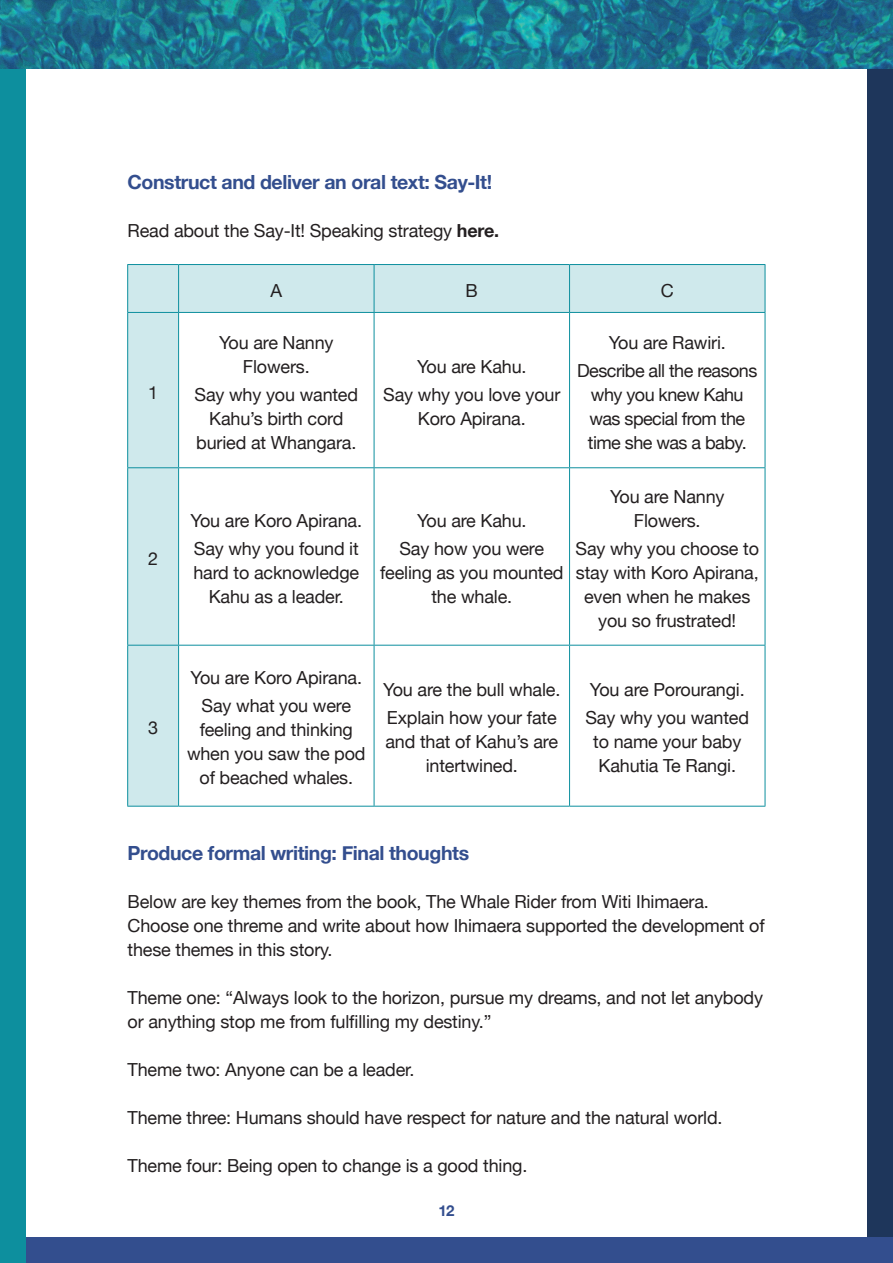
<style>
.page{position:relative;width:893px;height:1263px;background:#fff}
.page>*{position:absolute;margin:0;border:0;box-sizing:border-box;transform-origin:0 0}
.Heading_2{font:700 19.5px "Helvetica Neue";letter-spacing:-.02em;color:#334e8e}
.Body_text{font:18px/24px "Helvetica Neue";letter-spacing:-.01em;color:#231f20;text-align:center}
.Body_text-2{font:18px/24px "Helvetica Neue";letter-spacing:-.03em;color:#231f20;text-align:center}
.Bullets{font:18px "Helvetica Neue";color:#231f20}
.t1{font:700 15px "Helvetica Neue";color:#334e8e}
.s1{font-weight:700}
</style>
<div class="page">
<div style="left:867px;top:0;width:26px;height:1263px;background:#1e365b"></div>
<div style="left:0;top:1237px;width:893px;height:26px;background:#334e8e"></div>
<div style="left:0;top:0;width:26px;height:1263px;background:#0d8f9e"></div>
<img style="left:0;top:0;width:893px;height:68px">
<svg style="left:128px;top:265px;width:637px;height:541px"></svg>
<hr style="left:127px;top:264px;width:52px;height:1px;background:#0d8f9e">
<hr style="left:127px;top:265px;width:1px;height:47px;background:#0d8f9e">
<hr style="left:179px;top:264px;width:195px;height:1px;background:#0d8f9e">
<hr style="left:178px;top:265px;width:1px;height:47px;background:#0d8f9e">
<hr style="left:374px;top:264px;width:196px;height:1px;background:#0d8f9e">
<hr style="left:374px;top:265px;width:1px;height:47px;background:#0d8f9e">
<hr style="left:570px;top:264px;width:195px;height:1px;background:#0d8f9e">
<hr style="left:569px;top:265px;width:1px;height:47px;background:#0d8f9e">
<hr style="left:765px;top:265px;width:1px;height:47px;background:#0d8f9e">
<hr style="left:127px;top:312px;width:52px;height:1px;background:#0d8f9e">
<hr style="left:127px;top:313px;width:1px;height:154px;background:#0d8f9e">
<hr style="left:179px;top:312px;width:195px;height:1px;background:#0d8f9e">
<hr style="left:178px;top:313px;width:1px;height:154px;background:#0d8f9e">
<hr style="left:374px;top:312px;width:196px;height:1px;background:#0d8f9e">
<hr style="left:374px;top:313px;width:1px;height:154px;background:#0d8f9e">
<hr style="left:570px;top:312px;width:195px;height:1px;background:#0d8f9e">
<hr style="left:569px;top:313px;width:1px;height:154px;background:#0d8f9e">
<hr style="left:765px;top:313px;width:1px;height:154px;background:#0d8f9e">
<hr style="left:127px;top:467px;width:52px;height:1px;background:#0d8f9e">
<hr style="left:127px;top:468px;width:1px;height:177px;background:#0d8f9e">
<hr style="left:179px;top:467px;width:195px;height:1px;background:#0d8f9e">
<hr style="left:178px;top:468px;width:1px;height:177px;background:#0d8f9e">
<hr style="left:374px;top:467px;width:196px;height:1px;background:#0d8f9e">
<hr style="left:374px;top:468px;width:1px;height:177px;background:#0d8f9e">
<hr style="left:570px;top:467px;width:195px;height:1px;background:#0d8f9e">
<hr style="left:569px;top:468px;width:1px;height:177px;background:#0d8f9e">
<hr style="left:765px;top:468px;width:1px;height:177px;background:#0d8f9e">
<hr style="left:127px;top:645px;width:52px;height:1px;background:#0d8f9e">
<hr style="left:127px;top:645px;width:1px;height:161px;background:#0d8f9e">
<hr style="left:179px;top:645px;width:195px;height:1px;background:#0d8f9e">
<hr style="left:178px;top:645px;width:1px;height:161px;background:#0d8f9e">
<hr style="left:374px;top:645px;width:196px;height:1px;background:#0d8f9e">
<hr style="left:374px;top:645px;width:1px;height:161px;background:#0d8f9e">
<hr style="left:570px;top:645px;width:195px;height:1px;background:#0d8f9e">
<hr style="left:569px;top:645px;width:1px;height:161px;background:#0d8f9e">
<hr style="left:765px;top:645px;width:1px;height:161px;background:#0d8f9e">
<hr style="left:127px;top:806px;width:52px;height:1px;background:#0d8f9e">
<hr style="left:179px;top:806px;width:195px;height:1px;background:#0d8f9e">
<hr style="left:374px;top:806px;width:196px;height:1px;background:#0d8f9e">
<hr style="left:570px;top:806px;width:195px;height:1px;background:#0d8f9e">
<p class="Heading_2" style="left:128px;top:167px;width:366px">Construct and deliver an oral text: Say-It!</p>
<p class="Body_text" style="left:128px;top:220px;width:373px">Read about the Say-It! Speaking strategy <span class="s1">here.</span></p>
<p class="Bullets" style="left:148px;top:379px;width:12px">1</p>
<p class="Bullets" style="left:148px;top:546px;width:12px">2</p>
<p class="Bullets" style="left:148px;top:715px;width:12px">3</p>
<p class="Body_text" style="left:270px;top:280px;width:13px">A</p>
<p class="Body_text" style="left:466px;top:280px;width:14px">B</p>
<p class="Body_text" style="left:661px;top:280px;width:14px">C</p>
<p class="Body_text" style="left:219px;top:331px;width:116px">You are Nanny<br>Flowers.</p>
<p class="Body_text" style="left:195px;top:383px;width:165px">Say why you wanted<br>Kahu’s birth cord buried at Whangara.</p>
<p class="Body_text" style="left:191px;top:509px;width:173px">You are Koro Apirana.</p>
<p class="Body_text" style="left:193px;top:538px;width:167px">Say why you found it hard to acknowledge<br>Kahu as a leader.</p>
<p class="Body_text" style="left:417px;top:355px;width:111px">You are Kahu.</p>
<p class="Body_text" style="left:383px;top:383px;width:179px">Say why you love your<br>Koro Apirana.</p>
<p class="Body_text" style="left:609px;top:331px;width:119px">You are Rawiri.</p>
<p class="Body_text-2" style="left:577px;top:359px;width:182px">Describe all the reasons why you knew Kahu was special from the time she was a baby.</p>
<p class="Body_text" style="left:417px;top:509px;width:111px">You are Kahu.</p>
<p class="Body_text" style="left:380px;top:538px;width:185px">Say how you were feeling as you mounted the whale.</p>
<p class="Body_text" style="left:610px;top:485px;width:116px">You are Nanny<br>Flowers.</p>
<p class="Body_text" style="left:576px;top:538px;width:185px">Say why you choose to stay with Koro Apirana, even when he makes you so frustrated!</p>
<p class="Body_text" style="left:191px;top:667px;width:173px">You are Koro Apirana.</p>
<p class="Body_text" style="left:187px;top:695px;width:180px">Say what you were feeling and thinking when you saw the pod of beached whales.</p>
<p class="Body_text" style="left:383px;top:679px;width:179px">You are the bull whale.</p>
<p class="Body_text" style="left:385px;top:707px;width:174px">Explain how your fate and that of Kahu’s are intertwined.</p>
<p class="Body_text" style="left:590px;top:679px;width:156px">You are Porourangi.</p>
<p class="Body_text" style="left:585px;top:707px;width:165px">Say why you wanted to name your baby<br>Kahutia Te Rangi.</p>
<p class="Heading_2" style="left:128px;top:838px;width:343px">Produce formal writing: Final thoughts</p>
<p class="Body_text" style="left:128px;top:890px;width:639px;text-align:left">Below are key themes from the book, The Whale Rider from Witi Ihimaera.<br>Choose one threme and write about how Ihimaera supported the development of these themes in this story.</p>
<p class="Body_text" style="left:128px;top:986px;width:637px;text-align:left">Theme one: “Always look to the horizon, pursue my dreams, and not let anybody or anything stop me from fulfilling my destiny.”</p>
<p class="Body_text" style="left:128px;top:1058px;width:288px">Theme two: Anyone can be a leader.</p>
<p class="Body_text" style="left:128px;top:1106px;width:596px">Theme three: Humans should have respect for nature and the natural world.</p>
<p class="Body_text" style="left:128px;top:1154px;width:401px">Theme four: Being open to change is a good thing.</p>
<p class="t1" style="left:438px;top:1199px;width:18px">12</p>
</div>
